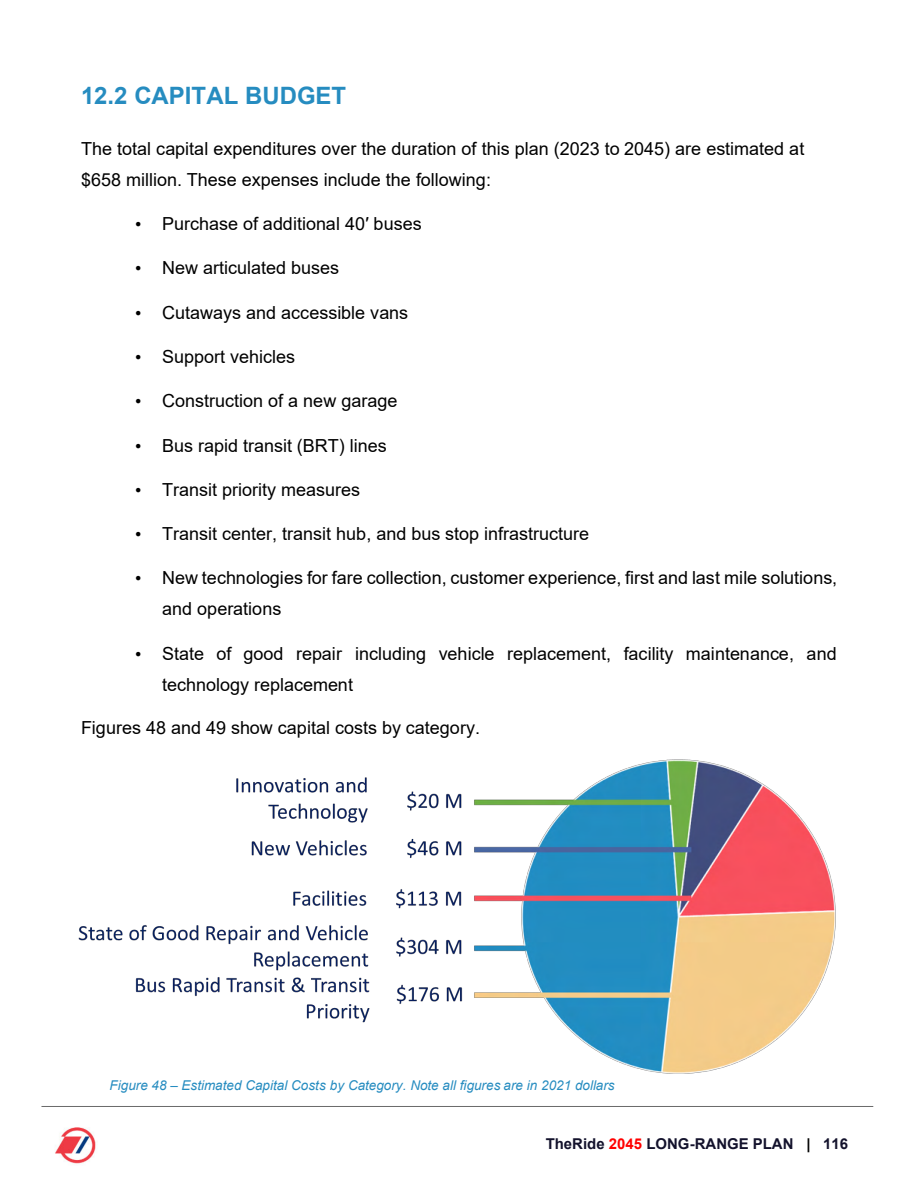
<style>
.page{position:relative;width:918px;height:1188px;background:#fff}
.page>*{position:absolute;margin:0;border:0;box-sizing:border-box;transform-origin:0 0}
.t1{font:700 24px "Arial";color:#268cc0}
.t2{font:18px/30.9px "Arial";color:#000}
.t3{font:700 15px "Arial";color:#13122c}
.t4{font:italic 13.5px "Arial";letter-spacing:.005em;color:#268cc0}
.s1{font-family:"Times New Roman"}
.s2{color:#f00}
.s3{color:#000}
</style>
<div class="page">
<img style="left:55px;top:1127px;width:41px;height:37px">
<hr style="left:41px;top:1106px;width:832px;height:1px;background:#6a6a6a">
<img style="left:78px;top:759px;width:758px;height:315px">
<h1 class="t1" style="left:81px;top:78px;width:267px">12.2 CAPITAL BUDGET</h1>
<p class="t2" style="left:81px;top:134px;width:725px">The total capital expenditures over the duration of this plan (2023 to 2045) are estimated at $658 million. These expenses include the following:</p>
<p class="t2" style="left:135px;top:210px;width:288px"><span class="s1">•</span> Purchase of additional 40′ buses</p>
<p class="t2" style="left:135px;top:254px;width:206px"><span class="s1">•</span> New articulated buses</p>
<p class="t2" style="left:135px;top:299px;width:275px"><span class="s1">•</span> Cutaways and accessible vans</p>
<p class="t2" style="left:135px;top:343px;width:162px"><span class="s1">•</span> Support vehicles</p>
<p class="t2" style="left:135px;top:387px;width:264px"><span class="s1">•</span> Construction of a new garage</p>
<p class="t2" style="left:135px;top:431px;width:253px"><span class="s1">•</span> Bus rapid transit (BRT) lines</p>
<p class="t2" style="left:135px;top:476px;width:227px"><span class="s1">•</span> Transit priority measures</p>
<p class="t2" style="left:135px;top:520px;width:456px"><span class="s1">•</span> Transit center, transit hub, and bus stop infrastructure</p>
<p class="t2" style="left:162px;top:564px;width:677px;text-indent:-27px"><span class="s1">•</span> New technologies for fare collection, customer experience, first and last mile solutions, and operations</p>
<p class="t2" style="left:162px;top:640px;width:676px;text-indent:-27px"><span class="s1">•</span> State of good repair including vehicle replacement, facility maintenance, and technology replacement</p>
<p class="t2" style="left:81px;top:713px;width:401px">Figures 48 and 49 show capital costs by category.</p>
<p class="t4" style="left:109px;top:1081px;width:507px">Figure 48 – Estimated Capital Costs by Category. Note all figures are in 2021 dollars</p>
<p class="t3" style="left:546px;top:1133px;width:304px">TheRide <span class="s2">2045</span> LONG-RANGE PLAN <span class="s3">|</span> 116</p>
</div>
